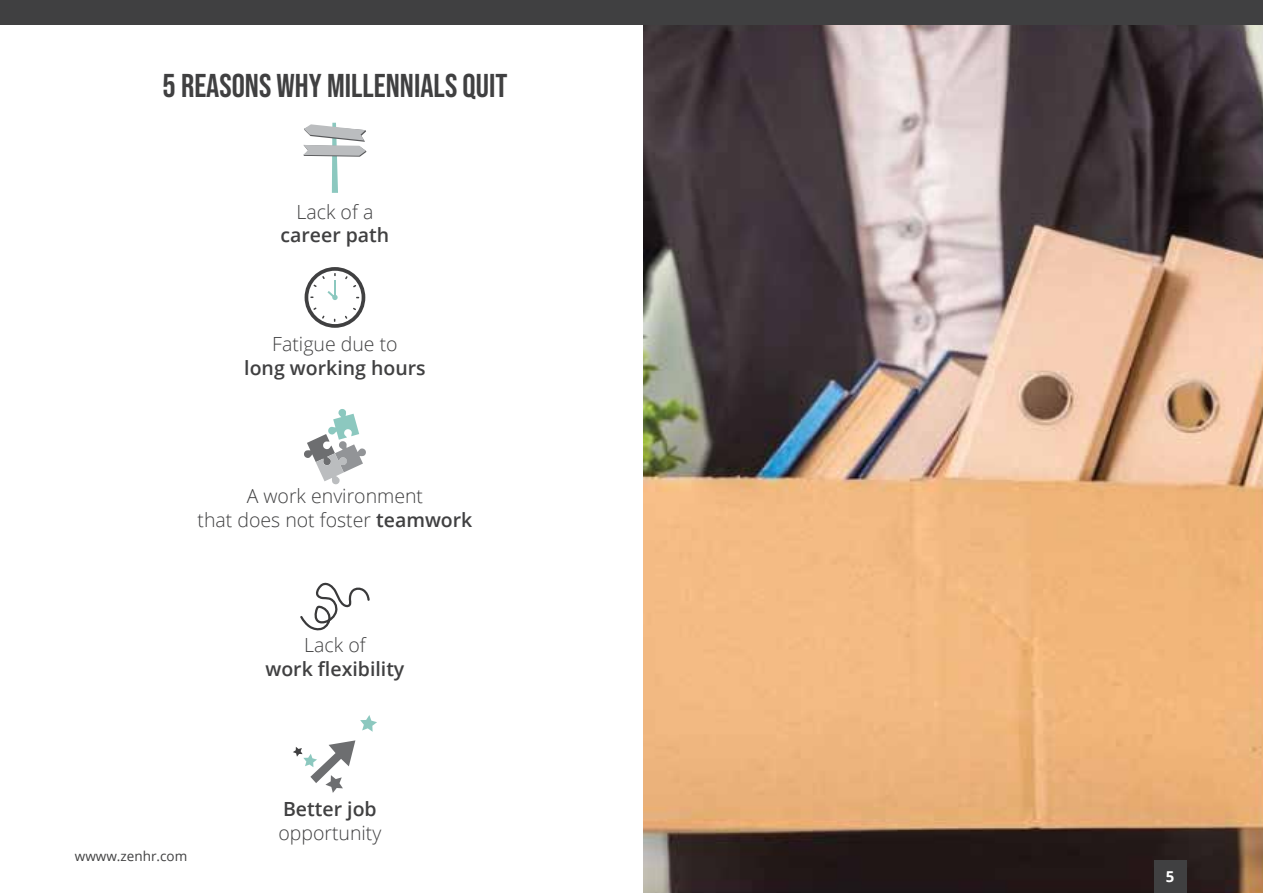
<style>
.page{position:relative;width:1263px;height:893px;background:#fff}
.page>*{position:absolute;margin:0;border:0;box-sizing:border-box;transform-origin:0 0}
.t1{font:33px "Bebas Neue";color:#404041}
.t2{font:300 19.5px/23.4px "Open Sans";color:#404041;text-align:center}
.t3{font:600 19.5px "Open Sans";color:#404041}
.t4{font:700 15px "Open Sans";color:#fff}
.t5{font:13.5px "Open Sans";color:#404041}
.s1{font-weight:600}
</style>
<div class="page">
<img style="left:644px;top:24px;width:619px;height:869px">
<div style="left:0;top:0;width:1263px;height:24px;background:#404041"></div>
<svg style="left:303px;top:123px;width:63px;height:70px"></svg>
<svg style="left:304px;top:409px;width:62px;height:76px"></svg>
<svg style="left:300px;top:582px;width:70px;height:49px"></svg>
<svg style="left:360px;top:715px;width:17px;height:17px"></svg>
<svg style="left:293px;top:740px;width:62px;height:53px"></svg>
<svg style="left:305px;top:267px;width:60px;height:61px"></svg>
<div style="left:308px;top:271px;width:54px;height:53px;background:#fff;border-radius:50%"></div>
<svg style="left:310px;top:273px;width:28px;height:27px"></svg>
<svg style="left:313px;top:307px;width:12px;height:12px"></svg>
<svg style="left:345px;top:307px;width:11px;height:12px"></svg>
<svg style="left:345px;top:276px;width:12px;height:12px"></svg>
<div style="left:1154px;top:860px;width:32px;height:33px;background:#404041"></div>
<h1 class="t1" style="left:163px;top:67px;width:346px">5 REASONS WHY MILLENNIALS QUIT</h1>
<p class="t2" style="left:297px;top:199px;width:78px">Lack of a</p>
<p class="t3" style="left:280px;top:222px;width:110px">career path</p>
<p class="t2" style="left:272px;top:332px;width:127px">Fatigue due to</p>
<p class="t3" style="left:244px;top:354px;width:183px">long working hours</p>
<p class="t2" style="left:197px;top:484px;width:276px">A work environment<br>that does not foster <span class="s1">teamwork</span></p>
<p class="t2" style="left:304px;top:633px;width:63px">Lack of</p>
<p class="t3" style="left:265px;top:655px;width:140px">work flexibility</p>
<p class="t5" style="left:75px;top:847px;width:114px">wwww.zenhr.com</p>
<p class="t3" style="left:283px;top:796px;width:95px">Better job</p>
<p class="t2" style="left:278px;top:820px;width:105px">opportunity</p>
<p class="t4" style="left:1166px;top:866px;width:10px">5</p>
</div>
